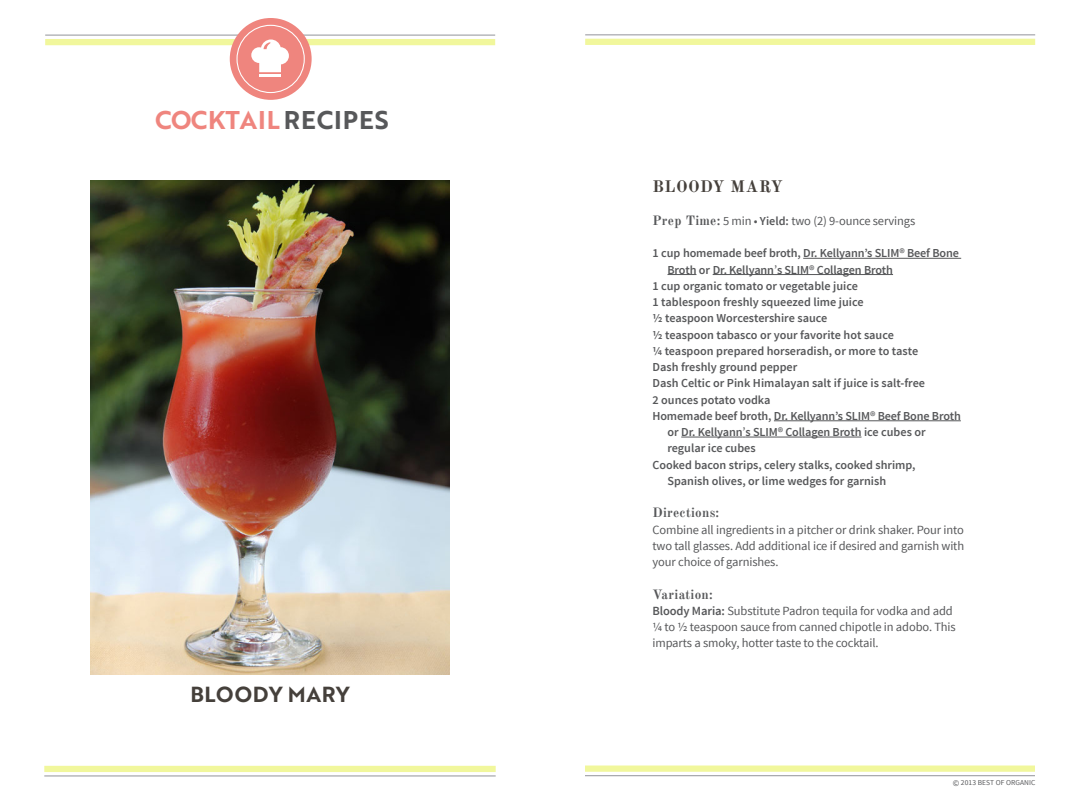
<style>
.page{position:relative;width:1080px;height:810px;background:#fff}
.page>*{position:absolute;margin:0;border:0;box-sizing:border-box;transform-origin:0 0}
.t1{font:25px "Brother 1816 Bold";letter-spacing:.04em;color:#ef857e}
.Tip_Body{font:21.25px "Brother 1816 Bold";letter-spacing:.03em;color:#45403b}
.Recipe_Body{font:700 16.25px "Old Standard TT";letter-spacing:.03em;color:#45403b}
.Recipe_Body-2{font:700 13.12px "Old Standard TT";letter-spacing:.02em;color:#57585a}
.Recipe_Body-3{font:12.5px/16.2px "Source Sans Pro";letter-spacing:-.01em;color:#57585a;text-align:justify}
.Recipe_Body-4{font:600 12.25px/16.2px "Source Sans Pro";color:#57585a}
.t2{font:7.5px "Source Sans Pro";letter-spacing:.01em;color:#57585a}
.s1{color:#57585a}
.s2{font-family:"Old Standard TT";font-weight:700;font-size:13.12px}
.s3{font-weight:600;font-size:12.25px}
.s4{font-weight:400;font-size:12.5px}
.s5{font-weight:600}
.s6{font-size:8.75px}
</style>
<div class="page">
<div style="left:585px;top:766px;width:450px;height:6px;background:#f1f79c"></div>
<hr style="left:585px;top:775px;width:450px;height:1px;background:#a8a9ad">
<div style="left:585px;top:39px;width:450px;height:6px;background:#f1f79c"></div>
<hr style="left:585px;top:34px;width:450px;height:1px;background:#a8a9ad">
<div style="left:44px;top:766px;width:452px;height:6px;background:#f1f79c"></div>
<hr style="left:44px;top:775px;width:452px;height:2px;background:#a8a9ad">
<div style="left:45px;top:39px;width:450px;height:6px;background:#f1f79c"></div>
<hr style="left:45px;top:34px;width:450px;height:2px;background:#a8a9ad">
<div style="left:230px;top:18px;width:82px;height:82px;background:#ef857e;border-radius:50%"></div>
<div style="left:236px;top:25px;width:69px;height:68px;border:1px solid #fff;border-radius:50%"></div>
<hr style="left:259px;top:74px;width:22px;height:3px;background:#fff">
<svg style="left:251px;top:39px;width:38px;height:33px"></svg>
<img style="left:90px;top:180px;width:360px;height:495px">
<hr style="left:803px;top:258px;width:158px;height:1px;background:#57585a">
<svg style="left:668px;top:274px;width:28px;height:1px"></svg>
<hr style="left:713px;top:274px;width:61px;height:1px;background:#57585a">
<hr style="left:777px;top:274px;width:116px;height:1px;background:#57585a">
<hr style="left:774px;top:420px;width:187px;height:1px;background:#57585a">
<hr style="left:681px;top:437px;width:62px;height:1px;background:#57585a">
<hr style="left:746px;top:437px;width:116px;height:1px;background:#57585a">
<p class="t1" style="left:155px;top:101px;width:235px">COCKTAIL<span class="s1">RECIPES</span></p>
<p class="Tip_Body" style="left:190px;top:679px;width:161px">BLOODY MARY</p>
<p class="Recipe_Body" style="left:652px;top:177px;width:132px">BLOODY MARY</p>
<p class="Recipe_Body-3" style="left:652px;top:213px;width:264px"><span class="s2">Prep Time:</span> 5 min • <span class="s3">Yield:</span> two (2) 9-ounce servings</p>
<p class="Recipe_Body-4" style="left:652px;top:246px;width:308px">1 cup homemade beef broth, Dr. Kellyannʼs SLIM® Beef Bone</p>
<p class="Recipe_Body-4" style="left:668px;top:262px;width:227px">Broth or Dr. Kellyann<span class="s4">ʼ</span>s SLIM® Collagen Broth</p>
<p class="Recipe_Body-4" style="left:652px;top:278px;width:207px">1 cup organic tomato or vegetable juice</p>
<p class="Recipe_Body-4" style="left:652px;top:294px;width:213px">1 tablespoon freshly squeezed lime juice</p>
<p class="Recipe_Body-4" style="left:652px;top:311px;width:176px">½ teaspoon Worcestershire sauce</p>
<p class="Recipe_Body-4" style="left:652px;top:327px;width:243px">½ teaspoon tabasco or your favorite hot sauce</p>
<p class="Recipe_Body-4" style="left:652px;top:343px;width:274px">¼ teaspoon prepared horseradish, or more to taste<br>Dash freshly ground pepper<br>Dash Celtic or Pink Himalayan salt if juice is salt-free</p>
<p class="Recipe_Body-4" style="left:652px;top:392px;width:120px">2 ounces potato vodka</p>
<p class="Recipe_Body-4" style="left:668px;top:408px;width:295px;text-indent:-15px">Homemade beef broth, Dr. Kellyannʼs SLIM® Beef Bone Broth or Dr. Kellyann<span class="s4">ʼ</span>s SLIM® Collagen Broth ice cubes or</p>
<p class="Recipe_Body-4" style="left:668px;top:441px;width:90px">regular ice cubes</p>
<p class="Recipe_Body-4" style="left:652px;top:457px;width:265px">Cooked bacon strips, celery stalks, cooked shrimp,</p>
<p class="Recipe_Body-4" style="left:668px;top:473px;width:220px">Spanish olives, or lime wedges for garnish</p>
<p class="Recipe_Body-2" style="left:652px;top:505px;width:68px">Directions:</p>
<p class="Recipe_Body-3" style="left:652px;top:522px;width:313px">Combine all ingredients in a pitcher or drink shaker. Pour into two tall glasses. Add additional ice if desired and garnish with your choice of garnishes.</p>
<p class="Recipe_Body-2" style="left:652px;top:586px;width:62px">Variation:</p>
<p class="Recipe_Body-3" style="left:652px;top:603px;width:305px;text-align:left"><span class="s5">Bloody Maria:</span> Substitute Padron tequila for vodka and add ¼ to ½ teaspoon sauce from canned chipotle in adobo. This imparts a smoky, hotter taste to the cocktail.</p>
<p class="t2" style="left:953px;top:778px;width:84px"><span class="s6">©</span> 2013 BEST OF ORGANIC</p>
</div>
